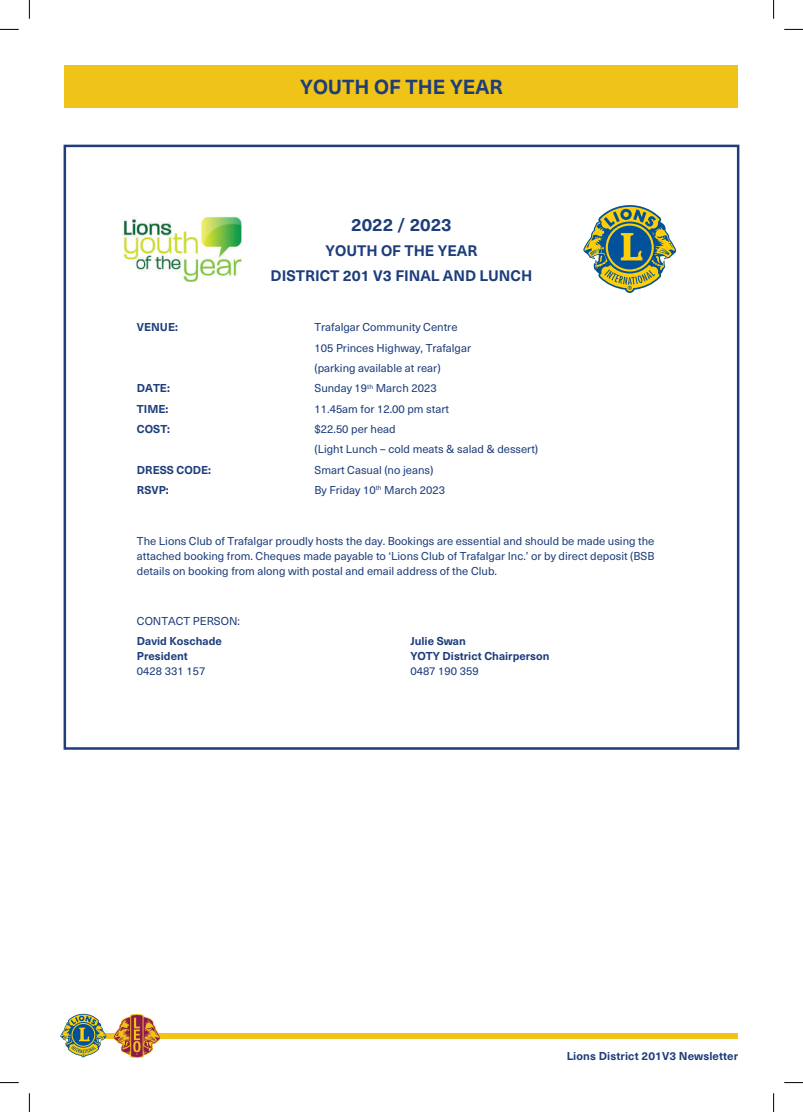
<style>
.page{position:relative;width:803px;height:1112px;background:#fff}
.page>*{position:absolute;margin:0;border:0;box-sizing:border-box;transform-origin:0 0}
.t1{font:700 20px "Neue Haas Unica W1 G";color:#1d3d7b}
.t2{font:700 17.5px "Neue Haas Unica W1 G";color:#1d3d7b}
.t3{font:700 15px/24.8px "Neue Haas Unica W1 G";color:#1d3d7b;text-align:center}
.t4{font:11.25px/20.4px "Neue Haas Unica W1 G";color:#1d3d7b}
.t5{font:700 11.25px/15px "Neue Haas Unica W1 G";color:#1d3d7b}
</style>
<div class="page">
<div style="left:65px;top:1033px;width:673px;height:5px;background:#f0c318"></div>
<svg style="left:60px;top:1013px;width:46px;height:44px"></svg>
<svg style="left:113px;top:1014px;width:48px;height:43px"></svg>
<div style="left:65px;top:65px;width:673px;height:42px;background:#f0c318"></div>
<svg style="left:583px;top:205px;width:93px;height:88px"></svg>
<img style="left:123px;top:217px;width:119px;height:64px">
<svg style="left:0;top:29px;width:19px;height:1px"></svg>
<svg style="left:784px;top:29px;width:19px;height:1px"></svg>
<svg style="left:0;top:1082px;width:19px;height:1px"></svg>
<svg style="left:784px;top:1082px;width:19px;height:1px"></svg>
<svg style="left:29px;top:0;width:1px;height:19px"></svg>
<svg style="left:29px;top:1093px;width:1px;height:18px"></svg>
<svg style="left:773px;top:0;width:1px;height:19px"></svg>
<svg style="left:773px;top:1093px;width:1px;height:18px"></svg>
<h1 class="t1" style="left:300px;top:71px;width:204px">YOUTH OF THE YEAR</h1>
<h2 class="t2" style="left:351px;top:212px;width:102px">2022 / 2023</h2>
<h3 class="t3" style="left:271px;top:237px;width:263px">YOUTH OF THE YEAR<br>DISTRICT 201 V3 FINAL AND LUNCH</h3>
<p class="t5" style="left:137px;top:319px;width:43px">VENUE:</p>
<p class="t4" style="left:314px;top:316px;width:158px">Trafalgar Community Centre<br>105 Princes Highway, Trafalgar (parking available at rear)</p>
<p class="t5" style="left:137px;top:380px;width:35px">DATE:</p>
<p class="t4" style="left:314px;top:377px;width:124px">Sunday 19<sup>th</sup> March 2023</p>
<p class="t5" style="left:137px;top:400px;width:33px">TIME:</p>
<p class="t4" style="left:314px;top:398px;width:136px">11.45am for 12.00 pm start</p>
<p class="t5" style="left:137px;top:421px;width:35px">COST:</p>
<p class="t4" style="left:314px;top:418px;width:225px">$22.50 per head<br>(Light Lunch – cold meats &amp; salad &amp; dessert)</p>
<p class="t5" style="left:137px;top:461px;width:76px">DRESS CODE:</p>
<p class="t4" style="left:314px;top:459px;width:120px">Smart Casual (no jeans)</p>
<p class="t5" style="left:137px;top:482px;width:33px">RSVP:</p>
<p class="t4" style="left:314px;top:479px;width:132px">By Friday 10<sup>th</sup> March 2023</p>
<p class="t4" style="left:137px;top:532px;width:519px;line-height:15px;text-align:justify">The Lions Club of Trafalgar proudly hosts the day. Bookings are essential and should be made using the attached booking from. Cheques made payable to ‘Lions Club of Trafalgar Inc.’ or by direct deposit (BSB details on booking from along with postal and email address of the Club.</p>
<p class="t4" style="left:137px;top:610px;width:105px">CONTACT PERSON:</p>
<p class="t5" style="left:137px;top:633px;width:86px">David Koschade<br>President</p>
<p class="t4" style="left:137px;top:660px;width:70px">0428 331 157</p>
<p class="t5" style="left:410px;top:633px;width:141px">Julie Swan<br>YOTY District Chairperson</p>
<p class="t4" style="left:410px;top:660px;width:70px">0487 190 359</p>
<p class="t5" style="left:567px;top:1046px;width:173px">Lions District 201V3 Newsletter</p>
</div>
